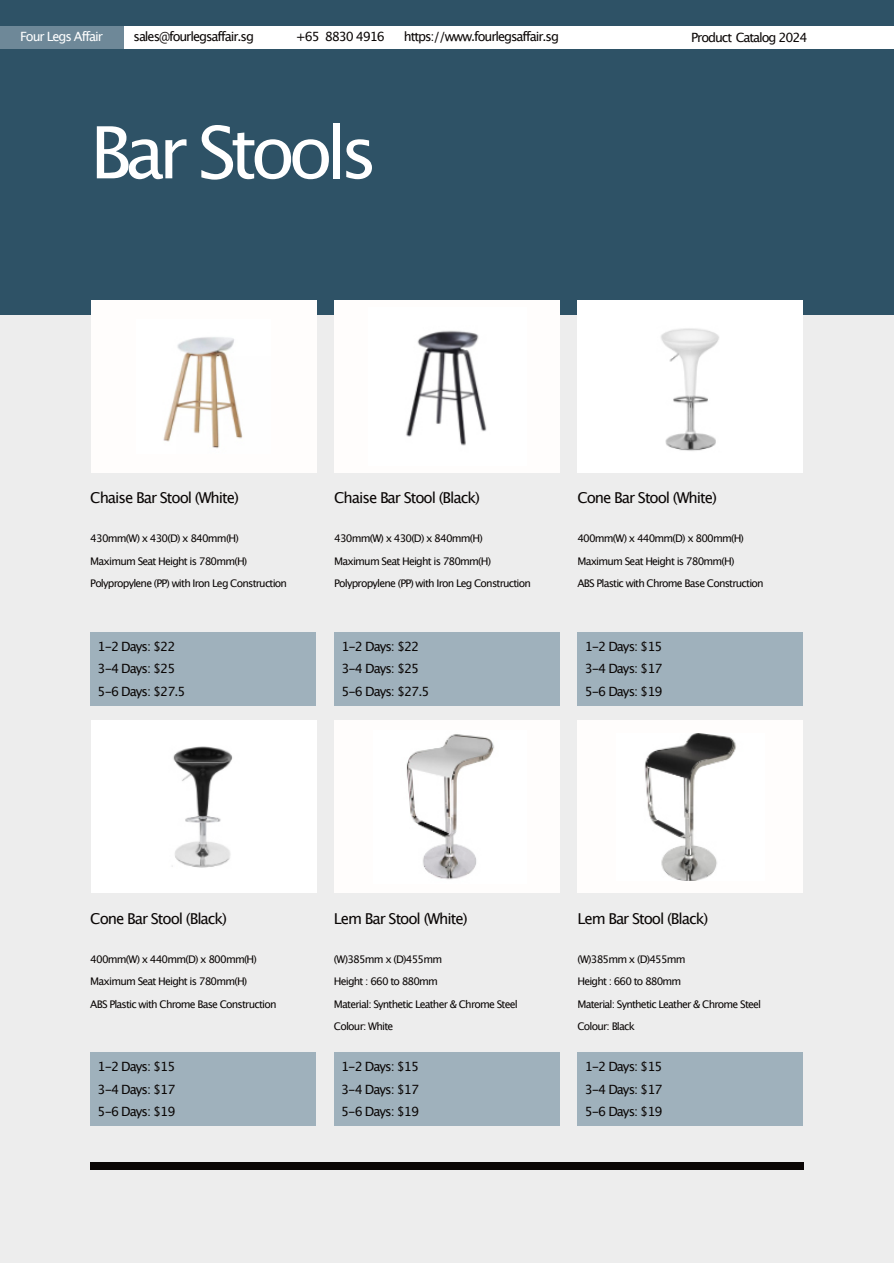
<style>
.page{position:relative;width:894px;height:1263px;background:#fff}
.page>*{position:absolute;margin:0;border:0;box-sizing:border-box;transform-origin:0 0}
.t1{font:72px "Lucida Grande";letter-spacing:-.09em;color:#fff}
.t2{font:15px "Lucida Grande";letter-spacing:-.07em;color:#0a0605}
.t3{font:12.75px/22.5px "Lucida Grande";letter-spacing:-.075em;color:#0a0605;text-align:justify}
.t4{font:12.75px "Lucida Grande";letter-spacing:-.08em;color:#fff}
.t5{font:10.5px/22.5px "Lucida Grande";letter-spacing:-.075em;color:#0a0605}
</style>
<div class="page">
<div style="left:0;top:315px;width:893px;height:948px;background:#ededed"></div>
<div style="left:0;top:0;width:893px;height:315px;background:#2e5266"></div>
<div style="left:0;top:26px;width:124px;height:23px;background:#6e8898"></div>
<div style="left:124px;top:26px;width:769px;height:23px;background:#fff"></div>
<div style="left:334px;top:721px;width:225px;height:172px;background:#fffdfc"></div>
<img style="left:406px;top:734px;width:88px;height:146px">
<div style="left:334px;top:1052px;width:225px;height:74px;background:#9fb1bc"></div>
<div style="left:577px;top:721px;width:226px;height:172px;background:#fffdfc"></div>
<img style="left:644px;top:733px;width:92px;height:148px">
<div style="left:577px;top:1052px;width:226px;height:74px;background:#9fb1bc"></div>
<div style="left:91px;top:300px;width:225px;height:173px;background:#fffdfc"></div>
<img style="left:163px;top:337px;width:80px;height:111px">
<div style="left:90px;top:632px;width:226px;height:73px;background:#9fb1bc"></div>
<div style="left:334px;top:300px;width:226px;height:173px;background:#fffdfc"></div>
<div style="left:334px;top:632px;width:226px;height:73px;background:#9fb1bc"></div>
<img style="left:406px;top:330px;width:81px;height:116px">
<div style="left:90px;top:1163px;width:713px;height:7px;background:#0a0605"></div>
<div style="left:90px;top:1052px;width:226px;height:74px;background:#9fb1bc"></div>
<div style="left:91px;top:721px;width:225px;height:172px;background:#fff"></div>
<img style="left:172px;top:746px;width:61px;height:122px">
<div style="left:577px;top:632px;width:226px;height:73px;background:#9fb1bc"></div>
<div style="left:577px;top:300px;width:226px;height:173px;background:#fff"></div>
<img style="left:661px;top:328px;width:58px;height:123px">
<p class="t4" style="left:20px;top:31px;width:84px">Four Legs Affair</p>
<p class="t3" style="left:133px;top:26px;width:122px">sales@fourlegsaffair.sg</p>
<p class="t3" style="left:295px;top:26px;width:91px">+65 8830 4916</p>
<p class="t3" style="left:403px;top:26px;width:157px">https://www.fourlegsaffair.sg</p>
<p class="t3" style="left:691px;top:27px;width:118px">Product Catalog 2024</p>
<h1 class="t1" style="left:90px;top:122px;width:289px">Bar Stools</h1>
<h2 class="t2" style="left:90px;top:491px;width:150px">Chaise Bar Stool (White)</h2>
<p class="t5" style="left:90px;top:528px;width:198px">430mm(W) x 430(D) x 840mm(H)<br>Maximum Seat Height is 780mm(H)<br>Polypropylene (PP) with Iron Leg Construction</p>
<p class="t3" style="left:97px;top:636px;width:89px;text-align:left">1-2 Days: $22<br>3-4 Days: $25<br>5-6 Days: $27.5</p>
<h2 class="t2" style="left:334px;top:491px;width:147px">Chaise Bar Stool (Black)</h2>
<p class="t5" style="left:334px;top:528px;width:198px">430mm(W) x 430(D) x 840mm(H)<br>Maximum Seat Height is 780mm(H)<br>Polypropylene (PP) with Iron Leg Construction</p>
<p class="t3" style="left:341px;top:636px;width:89px;text-align:left">1-2 Days: $22<br>3-4 Days: $25<br>5-6 Days: $27.5</p>
<h2 class="t2" style="left:577px;top:491px;width:141px">Cone Bar Stool (White)</h2>
<p class="t5" style="left:577px;top:528px;width:188px">400mm(W) x 440mm(D) x 800mm(H)<br>Maximum Seat Height is 780mm(H)<br>ABS Plastic with Chrome Base Construction</p>
<p class="t3" style="left:584px;top:636px;width:79px">1-2 Days: $15<br>3-4 Days: $17<br>5-6 Days: $19</p>
<h2 class="t2" style="left:90px;top:912px;width:138px">Cone Bar Stool (Black)</h2>
<p class="t5" style="left:90px;top:949px;width:188px">400mm(W) x 440mm(D) x 800mm(H)<br>Maximum Seat Height is 780mm(H)<br>ABS Plastic with Chrome Base Construction</p>
<p class="t3" style="left:97px;top:1056px;width:79px">1-2 Days: $15<br>3-4 Days: $17<br>5-6 Days: $19</p>
<h2 class="t2" style="left:334px;top:912px;width:135px">Lem Bar Stool (White)</h2>
<p class="t5" style="left:334px;top:949px;width:185px">(W)385mm x (D)455mm<br>Height : 660 to 880mm<br>Material: Synthetic Leather &amp; Chrome Steel<br>Colour: White</p>
<p class="t3" style="left:341px;top:1056px;width:79px">1-2 Days: $15<br>3-4 Days: $17<br>5-6 Days: $19</p>
<h2 class="t2" style="left:577px;top:912px;width:132px">Lem Bar Stool (Black)</h2>
<p class="t5" style="left:577px;top:949px;width:185px">(W)385mm x (D)455mm<br>Height : 660 to 880mm<br>Material: Synthetic Leather &amp; Chrome Steel<br>Colour: Black</p>
<p class="t3" style="left:584px;top:1056px;width:79px">1-2 Days: $15<br>3-4 Days: $17<br>5-6 Days: $19</p>
</div>
